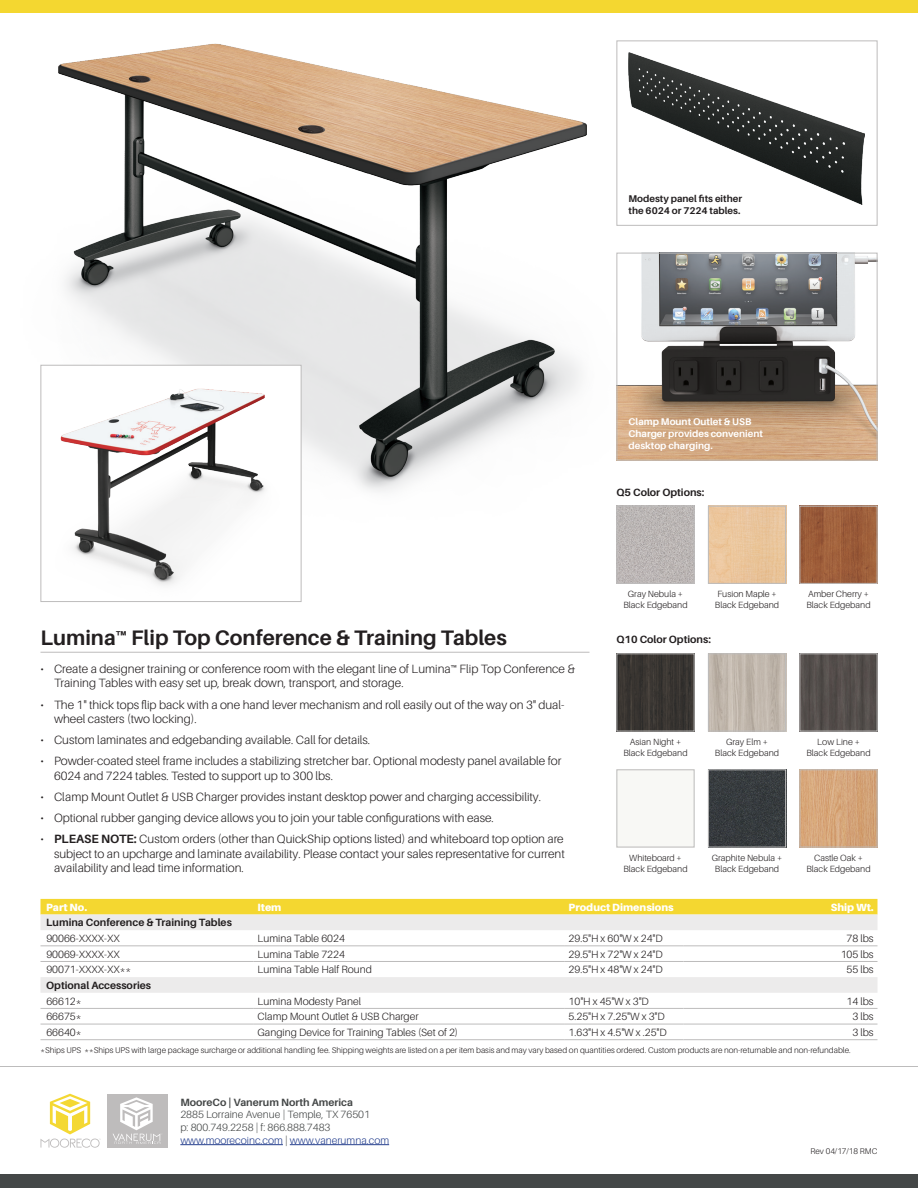
<style>
.page{position:relative;width:918px;height:1188px;background:#fff}
.page>*{position:absolute;margin:0;border:0;box-sizing:border-box;transform-origin:0 0}
.Copy_-_Item_Name_Hea{font:700 21px "Aileron";color:#231f20}
.t1{font:300 12px/14.4px "Aileron";color:#231f20}
.Table_Body_Left{font:300 10.5px "Aileron";color:#231f20}
.t2{font:300 10.5px/12.6px "Aileron";color:#444747}
.Table_Subheader{font:700 10.5px "Aileron";color:#231f20}
.Table_Header{font:900 10.5px "Aileron";color:#fff}
.Swatch_Header{font:700 10.5px "Aileron";color:#231f20}
.Table_Body_Right{font:300 10.5px "Aileron";color:#231f20}
.t3{font:700 10.5px "Aileron";color:#444747}
.Caption_-_Left_White{font:700 9.75px/11.7px "Aileron";color:#fff}
.Caption_-_Left_Black{font:700 9.75px/11.7px "Aileron";color:#231f20}
.Swatch_Label{font:300 9px/10.8px "Aileron";color:#231f20;text-align:center}
.Disclaimer{font:300 8.25px "Aileron";color:#231f20}
.s1{font-weight:700}
.s2{color:#253f8e}
</style>
<div class="page">
<div style="left:0;top:1174px;width:918px;height:14px;background:#444747"></div>
<div style="left:0;top:0;width:918px;height:14px;background:#f4d730"></div>
<hr style="left:0;top:1066px;width:918px;height:1px;background:#bdbcbc">
<hr style="left:180px;top:1144px;width:103px;height:1px;background:#253f8e">
<hr style="left:290px;top:1144px;width:99px;height:1px;background:#253f8e">
<div style="left:107px;top:1094px;width:61px;height:54px;background:#bebcbc"></div>
<svg style="left:41px;top:1094px;width:60px;height:54px"></svg>
<svg style="left:113px;top:1097px;width:48px;height:47px"></svg>
<img style="left:40px;top:40px;width:605px;height:466px">
<div style="left:40px;top:899px;width:838px;height:16px;background:#f4d730"></div>
<svg style="left:40px;top:915px;width:838px;height:78px"></svg>
<hr style="left:40px;top:946px;width:214px;height:1px;background:#bdbcbc">
<hr style="left:254px;top:946px;width:311px;height:1px;background:#bdbcbc">
<hr style="left:565px;top:946px;width:119px;height:1px;background:#bdbcbc">
<hr style="left:684px;top:946px;width:194px;height:1px;background:#bdbcbc">
<hr style="left:40px;top:961px;width:214px;height:1px;background:#bdbcbc">
<hr style="left:254px;top:961px;width:311px;height:1px;background:#bdbcbc">
<hr style="left:565px;top:961px;width:119px;height:1px;background:#bdbcbc">
<hr style="left:684px;top:961px;width:194px;height:1px;background:#bdbcbc">
<hr style="left:40px;top:1008px;width:214px;height:1px;background:#bdbcbc">
<hr style="left:254px;top:1008px;width:311px;height:1px;background:#bdbcbc">
<hr style="left:565px;top:1008px;width:119px;height:1px;background:#bdbcbc">
<hr style="left:684px;top:1008px;width:194px;height:1px;background:#bdbcbc">
<hr style="left:40px;top:1024px;width:214px;height:1px;background:#bdbcbc">
<hr style="left:254px;top:1024px;width:311px;height:1px;background:#bdbcbc">
<hr style="left:565px;top:1024px;width:119px;height:1px;background:#bdbcbc">
<hr style="left:684px;top:1024px;width:194px;height:1px;background:#bdbcbc">
<hr style="left:40px;top:1039px;width:214px;height:1px;background:#bdbcbc">
<hr style="left:254px;top:1039px;width:311px;height:1px;background:#bdbcbc">
<hr style="left:565px;top:1039px;width:119px;height:1px;background:#bdbcbc">
<hr style="left:684px;top:1039px;width:194px;height:1px;background:#bdbcbc">
<hr style="left:40px;top:652px;width:550px;height:1px;background:#bdbcbc">
<img style="left:619px;top:255px;width:257px;height:204px">
<div style="left:617px;top:253px;width:261px;height:208px;border:1px solid #bdbcbc"></div>
<div style="left:617px;top:41px;width:260px;height:184px;background:#fff"></div>
<img style="left:629px;top:52px;width:235px;height:152px">
<div style="left:617px;top:40px;width:261px;height:186px;border:1px solid #bdbcbc"></div>
<div style="left:41px;top:365px;width:260px;height:237px;background:#fff"></div>
<img style="left:60px;top:388px;width:205px;height:198px">
<div style="left:40px;top:365px;width:262px;height:237px;border:1px solid #bdbcbc"></div>
<img style="left:618px;top:508px;width:75px;height:74px">
<div style="left:616px;top:506px;width:79px;height:78px;border:1px solid #bdbcbc"></div>
<img style="left:710px;top:508px;width:74px;height:74px">
<div style="left:708px;top:506px;width:78px;height:78px;border:1px solid #bdbcbc"></div>
<img style="left:802px;top:508px;width:74px;height:74px">
<div style="left:800px;top:506px;width:78px;height:78px;border:1px solid #bdbcbc"></div>
<img style="left:618px;top:655px;width:75px;height:74px">
<div style="left:616px;top:653px;width:79px;height:78px;border:1px solid #bdbcbc"></div>
<img style="left:710px;top:655px;width:74px;height:74px">
<div style="left:708px;top:653px;width:78px;height:78px;border:1px solid #bdbcbc"></div>
<img style="left:802px;top:655px;width:74px;height:74px">
<div style="left:800px;top:653px;width:78px;height:78px;border:1px solid #bdbcbc"></div>
<div style="left:616px;top:769px;width:79px;height:78px;border:1px solid #bdbcbc"></div>
<img style="left:710px;top:771px;width:74px;height:74px">
<div style="left:708px;top:769px;width:78px;height:78px;border:1px solid #bdbcbc"></div>
<img style="left:802px;top:771px;width:74px;height:74px">
<div style="left:800px;top:769px;width:78px;height:78px;border:1px solid #bdbcbc"></div>
<p class="Caption_-_Left_Black" style="left:629px;top:193px;width:115px">Modesty panel fits either the 6024 or 7224 tables.</p>
<p class="Caption_-_Left_White" style="left:629px;top:416px;width:136px">Clamp Mount Outlet &amp; USB<br>Charger provides convenient desktop charging.</p>
<p class="Swatch_Header" style="left:616px;top:486px;width:89px">Q5 Color Options:</p>
<p class="Copy_-_Item_Name_Hea" style="left:40px;top:626px;width:468px">Lumina™ Flip Top Conference &amp; Training Tables</p>
<p class="t1" style="left:54px;top:662px;width:523px;text-indent:-14px">• Create a designer training or conference room with the elegant line of Lumina™ Flip Top Conference &amp;<br>Training Tables with easy set up, break down, transport, and storage.</p>
<p class="t1" style="left:54px;top:697px;width:512px;text-indent:-14px">• The 1" thick tops flip back with a one hand lever mechanism and roll easily out of the way on 3" dual&shy;wheel casters (two locking).</p>
<p class="t1" style="left:40px;top:733px;width:331px">• Custom laminates and edgebanding available. Call for details.</p>
<p class="t1" style="left:54px;top:754px;width:509px;text-indent:-14px">• Powder-coated steel frame includes a stabilizing stretcher bar. Optional modesty panel available for<br>6024 and 7224 tables. Tested to support up to 300 lbs.</p>
<p class="t1" style="left:40px;top:790px;width:502px">• Clamp Mount Outlet &amp; USB Charger provides instant desktop power and charging accessibility.</p>
<p class="t1" style="left:40px;top:811px;width:455px">• Optional rubber ganging device allows you to join your table configurations with ease.</p>
<p class="t1" style="left:54px;top:832px;width:512px;text-align:justify;text-indent:-14px">• <span class="s1">PLEASE NOTE:</span> Custom orders (other than QuickShip options listed) and whiteboard top option are subject to an upcharge and laminate availability. Please contact your sales representative for current availability and lead time information.</p>
<p class="Swatch_Label" style="left:623px;top:589px;width:66px">Gray Nebula +<br>Black Edgeband</p>
<p class="Swatch_Label" style="left:715px;top:589px;width:66px;text-align:left">Fusion Maple +<br>Black Edgeband</p>
<p class="Swatch_Label" style="left:806px;top:589px;width:66px;text-align:left">Amber Cherry +<br>Black Edgeband</p>
<p class="Swatch_Header" style="left:616px;top:634px;width:96px">Q10 Color Options:</p>
<p class="Swatch_Label" style="left:623px;top:737px;width:66px">Asian Night +<br>Black Edgeband</p>
<p class="Swatch_Label" style="left:715px;top:737px;width:66px">Gray Elm +<br>Black Edgeband</p>
<p class="Swatch_Label" style="left:806px;top:737px;width:66px">Low Line +<br>Black Edgeband</p>
<p class="Swatch_Label" style="left:623px;top:853px;width:66px">Whiteboard +<br>Black Edgeband</p>
<p class="Swatch_Label" style="left:712px;top:853px;width:72px">Graphite Nebula +<br>Black Edgeband</p>
<p class="Swatch_Label" style="left:806px;top:853px;width:66px">Castle Oak +<br>Black Edgeband</p>
<p class="Table_Header" style="left:46px;top:901px;width:43px">Part No.</p>
<p class="Table_Header" style="left:258px;top:901px;width:25px">Item</p>
<p class="Table_Header" style="left:569px;top:901px;width:107px">Product Dimensions</p>
<p class="Table_Header" style="left:831px;top:901px;width:44px">Ship Wt.</p>
<p class="Table_Subheader" style="left:46px;top:917px;width:187px">Lumina Conference &amp; Training Tables</p>
<p class="Table_Body_Left" style="left:46px;top:933px;width:75px">90066-XXXX-XX</p>
<p class="Table_Body_Left" style="left:258px;top:933px;width:89px">Lumina Table 6024</p>
<p class="Table_Body_Left" style="left:569px;top:933px;width:96px">29.5"H x 60"W x 24"D</p>
<p class="Table_Body_Right" style="left:847px;top:933px;width:29px">78 lbs</p>
<p class="Table_Body_Left" style="left:46px;top:948px;width:75px">90069-XXXX-XX</p>
<p class="Table_Body_Left" style="left:258px;top:948px;width:89px">Lumina Table 7224</p>
<p class="Table_Body_Left" style="left:569px;top:948px;width:96px">29.5"H x 72"W x 24"D</p>
<p class="Table_Body_Right" style="left:841px;top:948px;width:34px">105 lbs</p>
<p class="Table_Body_Left" style="left:46px;top:964px;width:86px">90071-XXXX-XX**</p>
<p class="Table_Body_Left" style="left:258px;top:964px;width:116px">Lumina Table Half Round</p>
<p class="Table_Body_Left" style="left:569px;top:964px;width:96px">29.5"H x 48"W x 24"D</p>
<p class="Table_Body_Right" style="left:847px;top:964px;width:29px">55 lbs</p>
<p class="Table_Subheader" style="left:46px;top:979px;width:106px">Optional Accessories</p>
<p class="Table_Body_Left" style="left:46px;top:995px;width:37px">66612*</p>
<p class="Table_Body_Left" style="left:258px;top:995px;width:105px">Lumina Modesty Panel</p>
<p class="Table_Body_Left" style="left:569px;top:995px;width:82px">10"H x 45"W x 3"D</p>
<p class="Table_Body_Right" style="left:847px;top:995px;width:29px">14 lbs</p>
<p class="Table_Body_Left" style="left:46px;top:1011px;width:37px">66675*</p>
<p class="Table_Body_Left" style="left:258px;top:1011px;width:162px">Clamp Mount Outlet &amp; USB Charger</p>
<p class="Table_Body_Left" style="left:569px;top:1011px;width:98px">5.25"H x 7.25"W x 3"D</p>
<p class="Table_Body_Right" style="left:853px;top:1011px;width:23px">3 lbs</p>
<p class="Table_Body_Left" style="left:46px;top:1027px;width:37px">66640*</p>
<p class="Table_Body_Left" style="left:258px;top:1027px;width:202px">Ganging Device for Training Tables (Set of 2)</p>
<p class="Table_Body_Left" style="left:569px;top:1027px;width:100px">1.63"H x 4.5"W x .25"D</p>
<p class="Table_Body_Right" style="left:853px;top:1027px;width:23px">3 lbs</p>
<p class="Disclaimer" style="left:40px;top:1046px;width:812px">*Ships UPS **Ships UPS with large package surcharge or additional handling fee. Shipping weights are listed on a per item basis and may vary based on quantities ordered. Custom products are non-returnable and non-refundable.</p>
<p class="t3" style="left:180px;top:1096px;width:174px">MooreCo | Vanerum North America</p>
<p class="t2" style="left:180px;top:1109px;width:210px">2885 Lorraine Avenue | Temple, TX 76501<br>p: 800.749.2258 | f: 866.888.7483 <span class="s2">www.moorecoinc.com</span> | <span class="s2">www.vanerumna.com</span></p>
<p class="Disclaimer" style="left:811px;top:1147px;width:68px">Rev 04/17/18 RMC</p>
</div>
